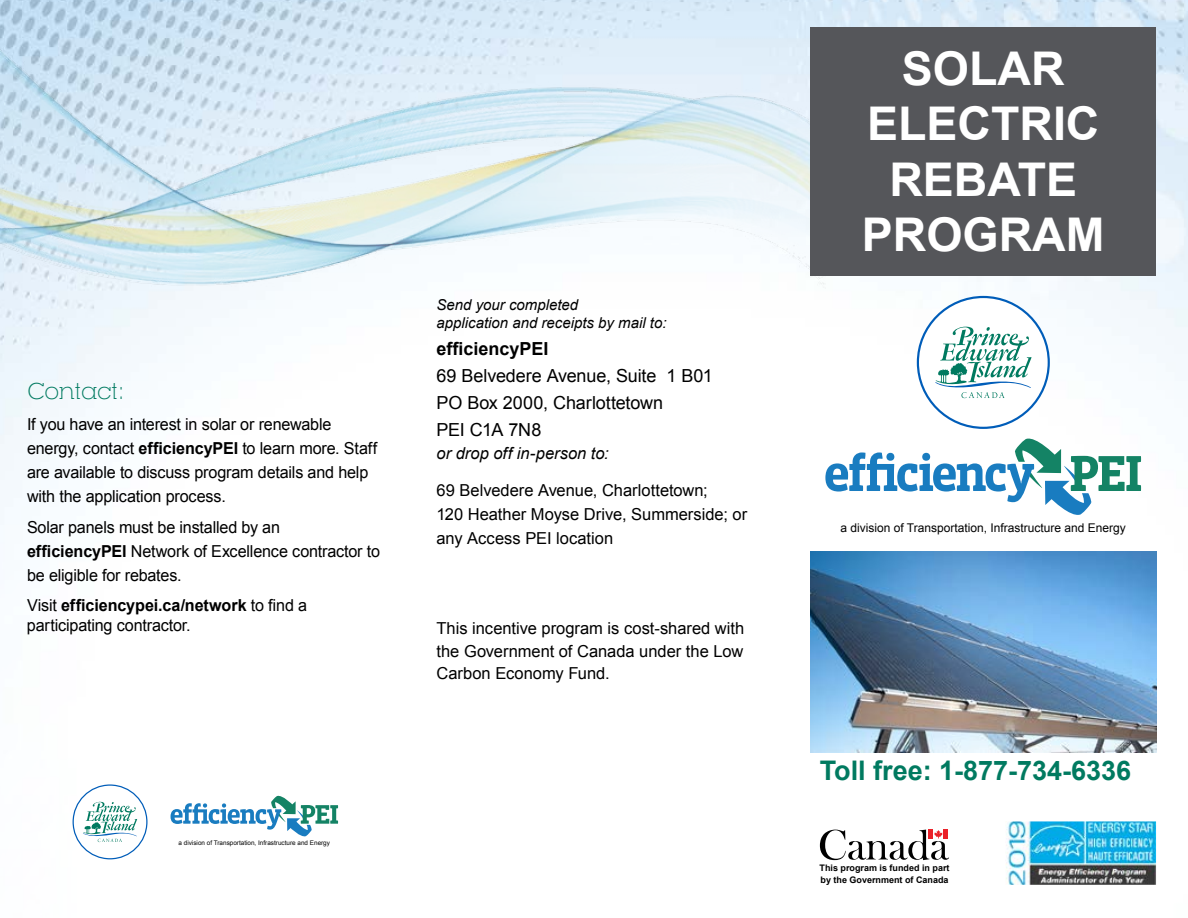
<style>
.page{position:relative;width:1188px;height:918px;background:#fff}
.page>*{position:absolute;margin:0;border:0;box-sizing:border-box;transform-origin:0 0}
.t1{font:700 46.5px/55.5px "Arial";color:#fff;text-align:center}
.t2{font:700 27px "Arial";color:#007a60}
.t3{font:300 22.5px "RNS Camelia";letter-spacing:-.015em;color:#007a60}
.t4{font:18px/27px "Arial";letter-spacing:-.005em;color:#000}
.t5{font:700 18px "Arial";color:#000}
.t6{font:16.5px/24px "Arial";letter-spacing:-.01em;color:#000}
.t7{font:italic 16.5px "Arial";color:#000}
.t8{font:italic 15px/18px "Arial";color:#000}
.t9{font:12px "Arial";color:#000}
.t10{font:700 9px/11.6px "Arial";color:#000}
.t11{font:6.3px "Arial";color:#000}
.s1{font-weight:700}
</style>
<div class="page">
<img style="left:0;top:0;width:1188px;height:862px">
<img style="left:0;top:0;width:825px;height:289px">
<div style="left:810px;top:27px;width:346px;height:248px;background:#55565a"></div>
<div style="left:918px;top:297px;width:131px;height:131px;background:#fff;border-radius:50%"></div>
<svg style="left:935px;top:326px;width:96px;height:72px"></svg>
<svg style="left:825px;top:439px;width:316px;height:76px"></svg>
<div style="left:73px;top:785px;width:74px;height:74px;background:#fff;border-radius:50%"></div>
<div style="left:73px;top:784px;width:75px;height:75px;border:1px solid #005db9;border-radius:50%"></div>
<svg style="left:83px;top:801px;width:54px;height:41px"></svg>
<svg style="left:171px;top:796px;width:167px;height:40px"></svg>
<img style="left:810px;top:552px;width:346px;height:201px">
<svg style="left:820px;top:830px;width:129px;height:30px"></svg>
<img style="left:1006px;top:821px;width:150px;height:64px">
<h3 class="t3" style="left:27px;top:378px;width:99px">Contact:</h3>
<p class="t6" style="left:27px;top:412px;width:352px">If you have an interest in solar or renewable energy, contact <span class="s1">efficiencyPEI</span> to learn more. Staff are available to discuss program details and help with the application process.</p>
<p class="t6" style="left:27px;top:515px;width:355px">Solar panels must be installed by an <span class="s1">efficiencyPEI</span> Network of Excellence contractor to be eligible for rebates.</p>
<p class="t6" style="left:27px;top:596px;width:282px;line-height:19.4px">Visit <span class="s1">efficiencypei.ca/network</span> to find a participating contractor.</p>
<p class="t8" style="left:436px;top:296px;width:232px">Send your completed<br>application and receipts by mail to:</p>
<p class="t5" style="left:436px;top:337px;width:114px">efficiencyPEI</p>
<p class="t4" style="left:436px;top:362px;width:278px">69 Belvedere Avenue, Suite 1 B01<br>PO Box 2000, Charlottetown<br>PEI C1A 7N8</p>
<p class="t7" style="left:436px;top:442px;width:174px">or drop off in-person to:</p>
<p class="t6" style="left:436px;top:478px;width:312px">69 Belvedere Avenue, Charlottetown;<br>120 Heather Moyse Drive, Summerside; or any Access PEI location</p>
<p class="t6" style="left:436px;top:617px;width:309px;line-height:22.5px;text-align:justify">This incentive program is cost-shared with the Government of Canada under the Low Carbon Economy Fund.</p>
<p class="t11" style="left:179px;top:839px;width:153px">a division of Transportation, Infrastructure and Energy</p>
<h1 class="t1" style="left:862px;top:42px;width:244px">SOLAR<br>ELECTRIC<br>REBATE<br>PROGRAM</h1>
<p class="t9" style="left:841px;top:520px;width:287px">a division of Transportation, Infrastructure and Energy</p>
<h2 class="t2" style="left:820px;top:752px;width:313px">Toll free: 1-877-734-6336</h2>
<p class="t10" style="left:820px;top:863px;width:132px">This program is funded in part by the Government of Canada</p>
</div>
